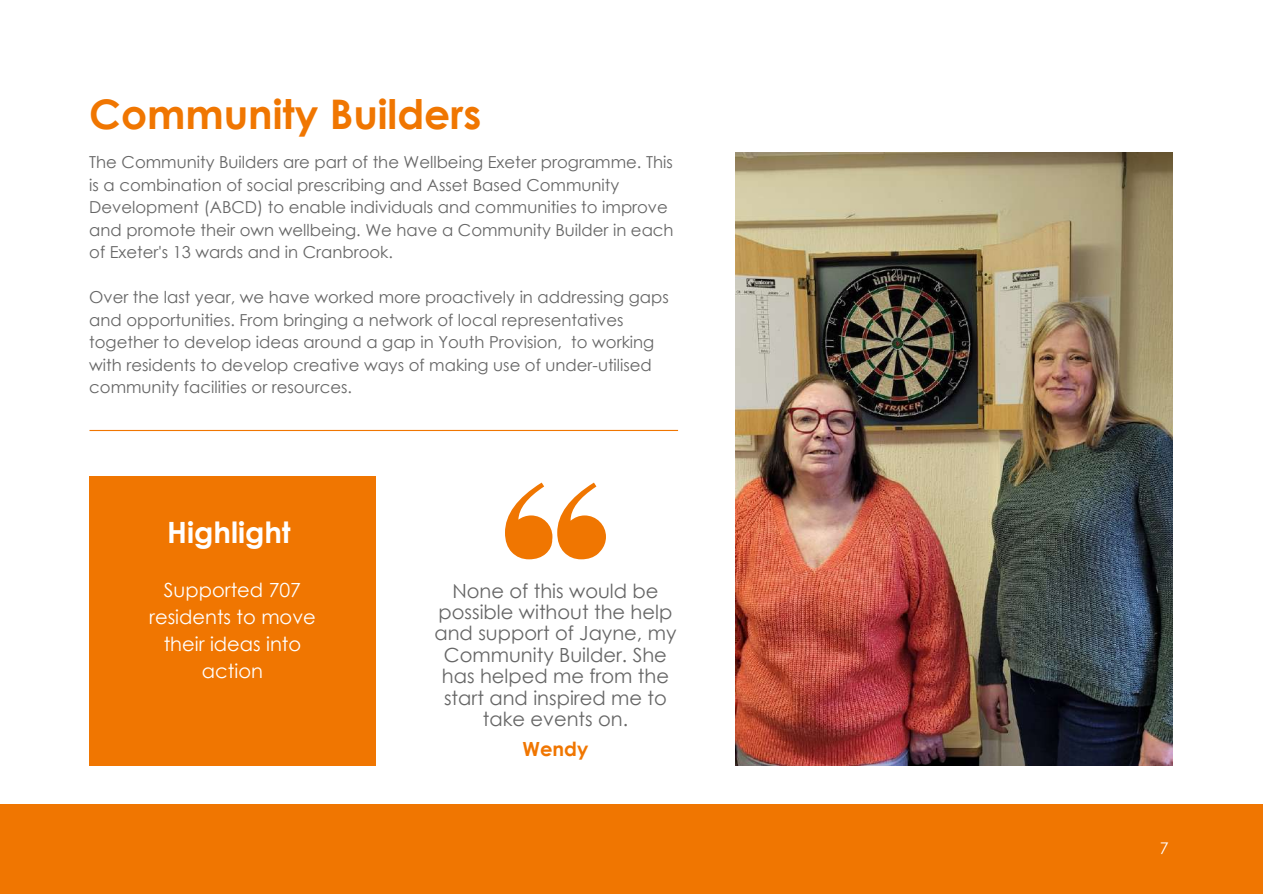
<style>
.page{position:relative;width:1263px;height:894px;background:#fff}
.page>*{position:absolute;margin:0;border:0;box-sizing:border-box;transform-origin:0 0}
.t1{font:700 40.8px "Century Gothic";color:#f07601}
.t2{font:700 29.25px "Century Gothic";color:#fff}
.t3{font:19.5px/21.3px "Century Gothic";color:#666;text-align:center}
.t4{font:19.5px/27px "Century Gothic";color:#fff;text-align:center}
.t5{font:700 19.5px "Century Gothic";color:#f07601}
.t6{font:16.5px/22.5px "Century Gothic";color:#666}
.t7{font:16.05px "Century Gothic";color:#fff}
</style>
<div class="page">
<div style="left:0;top:803px;width:1263px;height:90px;background:#f07601"></div>
<div style="left:89px;top:476px;width:287px;height:289px;background:#f07601"></div>
<img style="left:735px;top:153px;width:438px;height:611px">
<svg style="left:505px;top:482px;width:101px;height:77px"></svg>
<hr style="left:90px;top:430px;width:588px;height:1px;background:#f07601">
<h1 class="t1" style="left:89px;top:88px;width:394px">Community Builders</h1>
<p class="t6" style="left:89px;top:150px;width:586px">The Community Builders are part of the Wellbeing Exeter programme. This is a combination of social prescribing and Asset Based Community Development (ABCD) to enable individuals and communities to improve and promote their own wellbeing. We have a Community Builder in each of Exeter's 13 wards and in Cranbrook.</p>
<p class="t6" style="left:89px;top:285px;width:581px">Over the last year, we have worked more proactively in addressing gaps and opportunities. From bringing a network of local representatives together to develop ideas around a gap in Youth Provision, to working with residents to develop creative ways of making use of under-utilised community facilities or resources.</p>
<h2 class="t2" style="left:167px;top:513px;width:125px">Highlight</h2>
<p class="t4" style="left:149px;top:575px;width:168px">Supported 707 residents to move their ideas into action</p>
<p class="t3" style="left:434px;top:579px;width:244px">None of this would be possible without the help and support of Jayne, my<br>Community Builder. She has helped me from the start and inspired me to take events on.</p>
<p class="t5" style="left:522px;top:736px;width:67px">Wendy</p>
<p class="t7" style="left:1160px;top:837px;width:10px">7</p>
</div>
